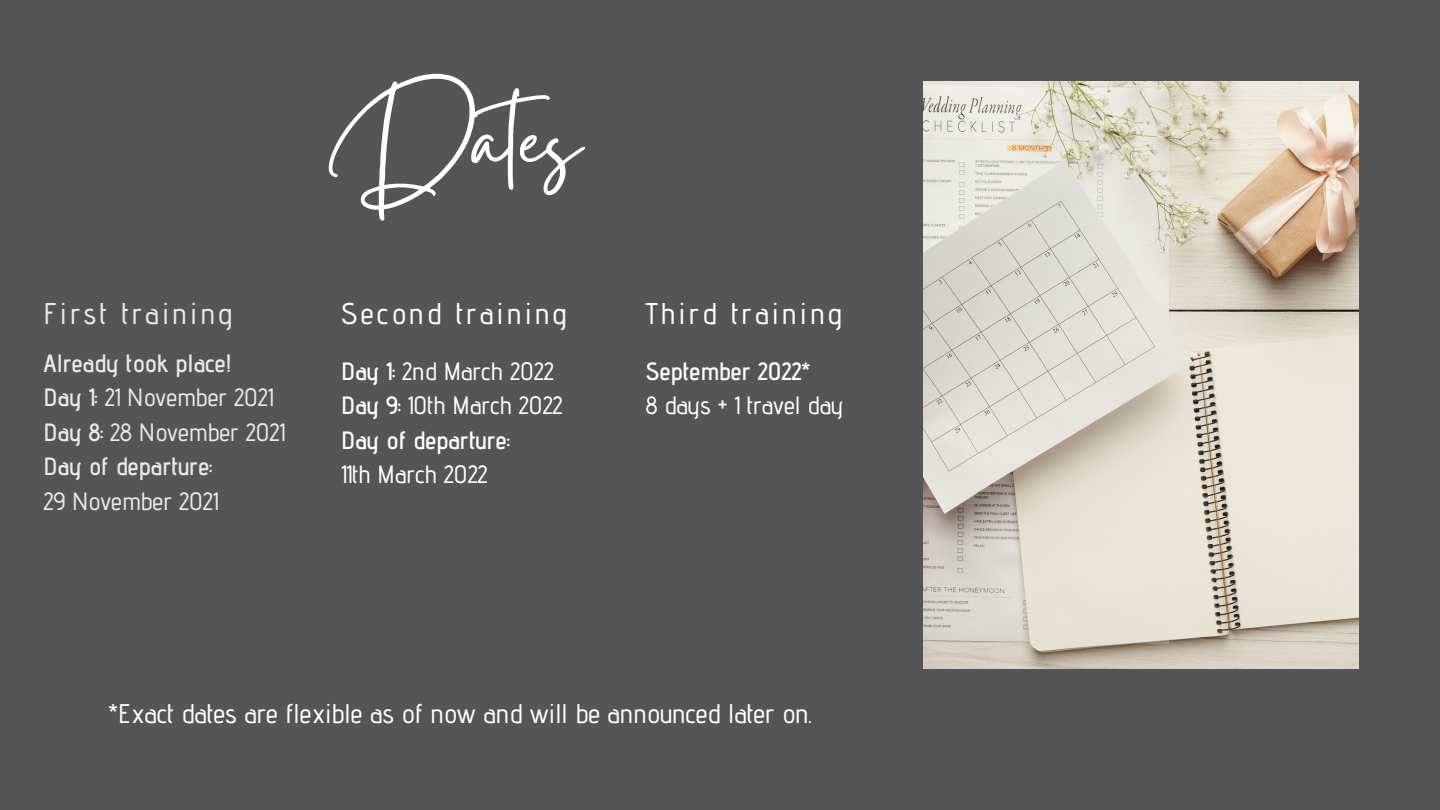
<style>
.page{position:relative;width:1440px;height:810px;background:#555}
.page>*{position:absolute;margin:0;border:0;box-sizing:border-box;transform-origin:0 0}
.t1{font:120px "Gistesy";color:#fff}
.t2{font:500 30px "Advent Pro";letter-spacing:.1em;color:#fff}
.t3{font:500 30px "Advent Pro";letter-spacing:.1em;color:#e9e9e9}
.t4{font:500 27px "Advent Pro";color:#fff}
.t5{font:500 25px "Advent Pro";color:#fff}
.t6{font:500 25px "Advent Pro";color:#e9e9e9}
.t7{font:600 25px "Advent Pro";color:#e9e9e9}
.t8{font:600 25px "Advent Pro";color:#fff}
.s1{font-weight:600}
</style>
<div class="page">
<img style="left:924px;top:81px;width:435px;height:588px">
<p class="t1" style="left:331px;top:57px;width:254px">Dates</p>
<p class="t3" style="left:43px;top:295px;width:190px">First training</p>
<p class="t2" style="left:341px;top:295px;width:227px">Second training</p>
<p class="t7" style="left:43px;top:347px;width:190px">Already took place!</p>
<p class="t6" style="left:43px;top:382px;width:231px"><span class="s1">Day 1:</span> 21 November 2021</p>
<p class="t6" style="left:43px;top:416px;width:243px"><span class="s1">Day 8:</span> 28 November 2021</p>
<p class="t7" style="left:43px;top:451px;width:170px">Day of departure:</p>
<p class="t6" style="left:43px;top:485px;width:176px">29 November 2021</p>
<p class="t5" style="left:341px;top:356px;width:214px"><span class="s1">Day 1:</span> 2nd March 2022</p>
<p class="t5" style="left:341px;top:390px;width:223px"><span class="s1">Day 9:</span> 10th March 2022</p>
<p class="t8" style="left:341px;top:425px;width:170px">Day of departure:</p>
<p class="t5" style="left:341px;top:459px;width:148px">11th March 2022</p>
<p class="t2" style="left:646px;top:295px;width:197px">Third training</p>
<p class="t8" style="left:646px;top:356px;width:166px">September 2022*</p>
<p class="t5" style="left:646px;top:390px;width:199px">8 days + 1 travel day</p>
<p class="t4" style="left:109px;top:697px;width:705px">*Exact dates are flexible as of now and will be announced later on.</p>
</div>
